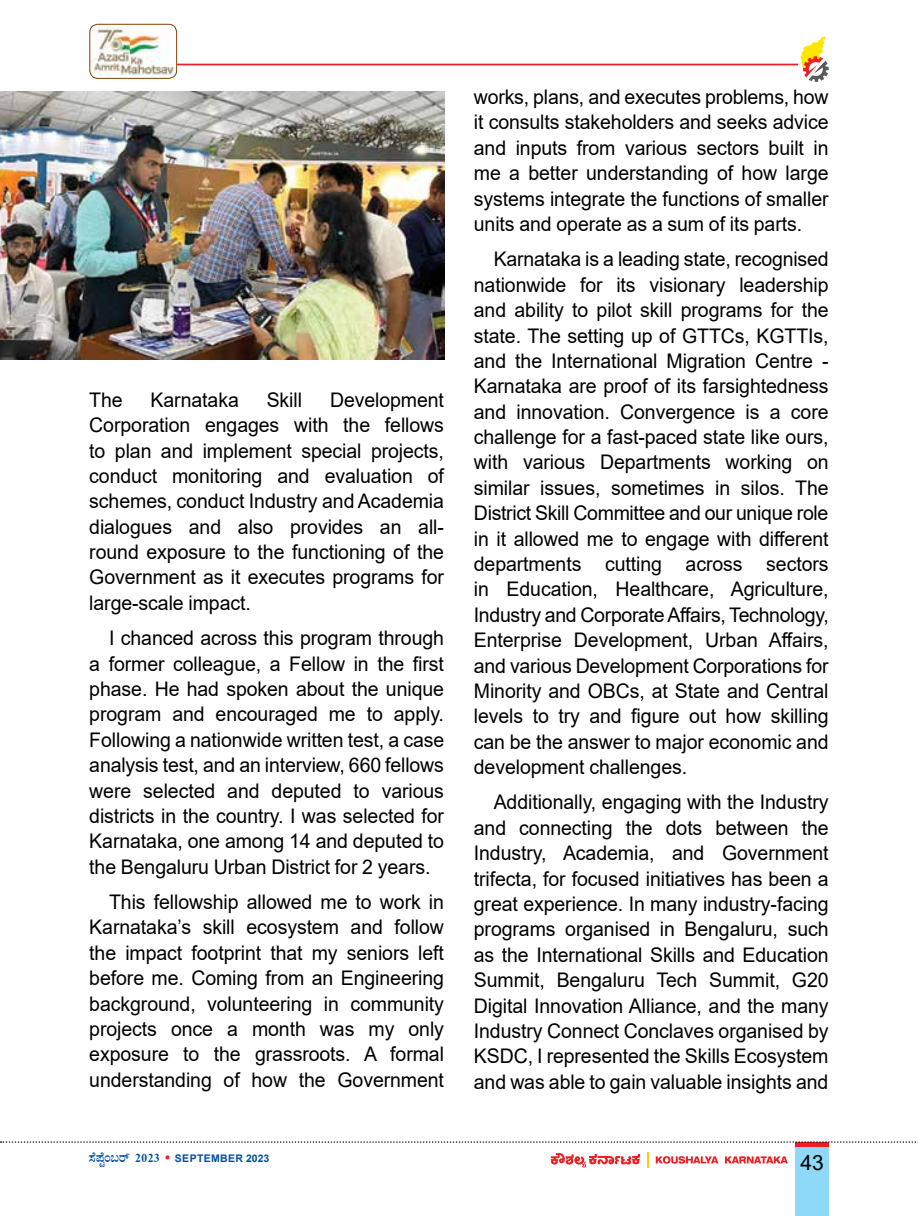
<style>
.page{position:relative;width:918px;height:1216px;background:#fff}
.page>*{position:absolute;margin:0;border:0;box-sizing:border-box;transform-origin:0 0}
.t1{font:21px "Arial";color:#000}
.t2{font:20.12px/25.4px "Arial";letter-spacing:-.005em;color:#000;text-align:justify}
.t3{font:700 14px "Nudi 01 e";color:#034ea2;scale:.95 1}
.s1{color:#ed1d24}
.s2{font-family:"Arial";font-size:10.5px}
</style>
<div class="page">
<div style="left:795px;top:1141px;width:33px;height:74px;background:#8ed8f8"></div>
<svg style="left:795px;top:1142px;width:33px;height:4px"></svg>
<svg style="left:1px;top:1141px;width:917px;height:1px"></svg>
<svg style="left:551px;top:1153px;width:89px;height:14px"></svg>
<svg style="left:648px;top:1152px;width:1px;height:15px"></svg>
<svg style="left:656px;top:1156px;width:62px;height:7px"></svg>
<svg style="left:725px;top:1156px;width:63px;height:7px"></svg>
<img style="left:0;top:92px;width:444px;height:267px">
<img style="left:91px;top:27px;width:86px;height:49px">
<div style="left:89px;top:24px;width:88px;height:55px;border:1px solid #7c3f00;border-radius:8px"></div>
<hr style="left:177px;top:64px;width:621px;height:1px;background:#ed1d24">
<svg style="left:800px;top:36px;width:28px;height:46px"></svg>
<p class="t2" style="left:89px;top:387px;width:35px">The</p>
<p class="t2" style="left:151px;top:387px;width:90px">Karnataka</p>
<p class="t2" style="left:267px;top:387px;width:37px">Skill</p>
<p class="t2" style="left:89px;top:387px;width:356px;text-indent:241px">Development Corporation engages with the fellows to plan and implement special projects, conduct monitoring and evaluation of schemes, conduct Industry and Academia dialogues and also provides an all&shy;round exposure to the functioning of the Government as it executes programs for large-scale impact.</p>
<p class="t2" style="left:89px;top:625px;width:356px;text-indent:20px">I chanced across this program through a former colleague, a Fellow in the first phase. He had spoken about the unique program and encouraged me to apply.<br>Following a nationwide written test, a case analysis test, and an interview, 660 fellows were selected and deputed to various districts in the country. I was selected for Karnataka, one among 14 and deputed to the Bengaluru Urban District for 2 years.</p>
<p class="t2" style="left:89px;top:889px;width:356px;text-indent:20px">This fellowship allowed me to work in Karnataka’s skill ecosystem and follow the impact footprint that my seniors left before me. Coming from an Engineering background, volunteering in community projects once a month was my only exposure to the grassroots. A formal understanding of how the Government</p>
<p class="t3" style="left:89px;top:1148px;width:191px">¸É¥ÉÖA§gï 2023 <span class="s1">●</span> <span class="s2">SEPTEMBER 2023</span></p>
<p class="t2" style="left:474px;top:84px;width:356px">works, plans, and executes problems, how it consults stakeholders and seeks advice and inputs from various sectors built in me a better understanding of how large systems integrate the functions of smaller units and operate as a sum of its parts.</p>
<p class="t2" style="left:474px;top:246px;width:356px;text-indent:20px">Karnataka is a leading state, recognised nationwide for its visionary leadership and ability to pilot skill programs for the state. The setting up of GTTCs, KGTTIs, and the International Migration Centre - Karnataka are proof of its farsightedness and innovation. Convergence is a core challenge for a fast-paced state like ours, with various Departments working on similar issues, sometimes in silos. The District Skill Committee and our unique role in it allowed me to engage with different departments cutting across sectors in Education, Healthcare, Agriculture, Industry and Corporate Affairs, Technology, Enterprise Development, Urban Affairs, and various Development Corporations for Minority and OBCs, at State and Central levels to try and figure out how skilling can be the answer to major economic and development challenges.</p>
<p class="t2" style="left:474px;top:789px;width:356px;text-indent:20px">Additionally, engaging with the Industry and connecting the dots between the Industry, Academia, and Government trifecta, for focused initiatives has been a great experience. In many industry-facing programs organised in Bengaluru, such as the International Skills and Education Summit, Bengaluru Tech Summit, G20<br>Digital Innovation Alliance, and the many Industry Connect Conclaves organised by KSDC, I represented the Skills Ecosystem and was able to gain valuable insights and</p>
<p class="t1" style="left:800px;top:1148px;width:25px">43</p>
</div>
